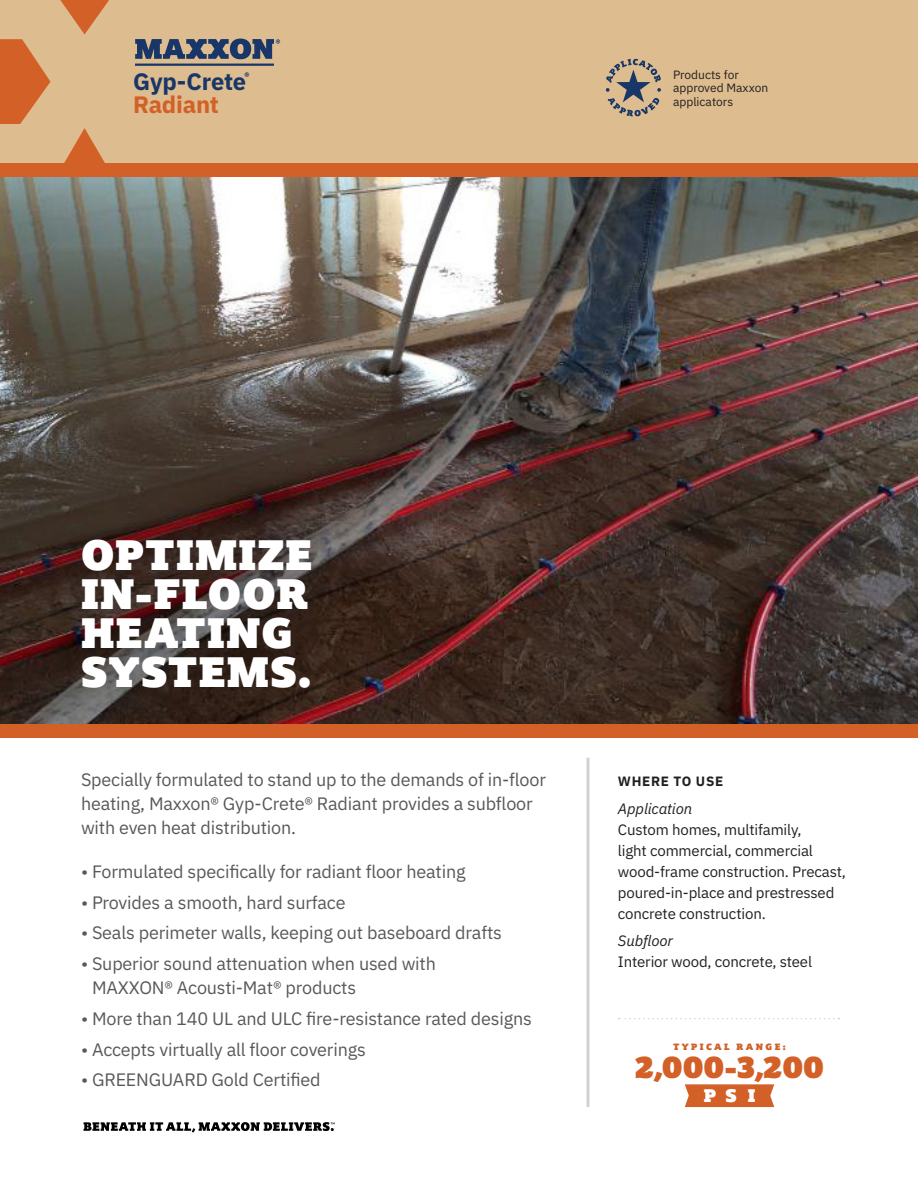
<style>
.page{position:relative;width:918px;height:1188px;background:#fff}
.page>*{position:absolute;margin:0;border:0;box-sizing:border-box;transform-origin:0 0}
.t1{font:42px/39px "Plume Ad";letter-spacing:.03em;color:#fff}
.t2{font:30px "Plume Ad";color:#d26027}
.t3{font:700 23.7px "IBM Plex Sans";letter-spacing:-.01em;color:#183667}
.t4{font:700 23.7px "IBM Plex Sans";letter-spacing:-.01em;color:#d26027}
.t5{font:18px/24px "IBM Plex Sans";letter-spacing:-.01em;color:#57585a}
.t6{font:18px "Plume Ad";color:#fff}
.side_column_text{font:15px/21px "IBM Plex Sans";letter-spacing:-.01em;color:#231f20}
.COVER-SIDEBAR-SUBHEA{font:700 13.5px "IBM Plex Sans";letter-spacing:.05em;color:#231f20}
.t7{font:12px/13.5px "IBM Plex Sans";color:#231f20}
.t8{font:9px "Plume Ad";letter-spacing:.27em;color:#d26027}
.s1{font-style:italic}
</style>
<div class="page">
<img style="left:0;top:177px;width:918px;height:547px">
<div style="left:0;top:0;width:918px;height:163px;background:#ddbc8f"></div>
<div style="left:0;top:163px;width:918px;height:14px;background:#d26027"></div>
<div style="left:0;top:724px;width:918px;height:14px;background:#d26027"></div>
<svg style="left:135px;top:39px;width:145px;height:20px;background:#5b6374"></svg>
<svg style="left:84px;top:1122px;width:251px;height:10px"></svg>
<hr style="left:135px;top:64px;width:139px;height:2px;background:#183667">
<svg style="left:606px;top:59px;width:55px;height:57px;background:#a89884"></svg>
<hr style="left:586px;top:758px;width:4px;height:349px;background:#dcddde">
<div style="left:45px;top:503px;width:302px;height:222px;background:#231f20;opacity:.3"></div>
<svg style="left:619px;top:1018px;width:220px;height:1px"></svg>
<svg style="left:685px;top:1084px;width:89px;height:23px;background:#d46832"></svg>
<p class="t3" style="left:133px;top:62px;width:118px">Gyp-Crete<sup>®</sup></p>
<p class="t4" style="left:133px;top:86px;width:87px">Radiant</p>
<p class="t7" style="left:673px;top:67px;width:97px">Products for approved Maxxon applicators</p>
<p class="t1" style="left:81px;top:535px;width:233px">OPTIMIZE<br>IN-FLOOR<br>HEATING<br>SYSTEMS.</p>
<p class="t5" style="left:81px;top:766px;width:466px">Specially formulated to stand up to the demands of in-floor heating, Maxxon® Gyp-Crete® Radiant provides a subfloor with even heat distribution.</p>
<p class="t5" style="left:81px;top:858px;width:386px">• Formulated specifically for radiant floor heating</p>
<p class="t5" style="left:81px;top:889px;width:266px">• Provides a smooth, hard surface</p>
<p class="t5" style="left:81px;top:920px;width:422px">• Seals perimeter walls, keeping out baseboard drafts</p>
<p class="t5" style="left:92px;top:950px;width:345px;text-indent:-11px">• Superior sound attenuation when used with<br>MAXXON® Acousti-Mat® products</p>
<p class="t5" style="left:81px;top:1005px;width:452px">• More than 140 UL and ULC fire-resistance rated designs</p>
<p class="t5" style="left:81px;top:1036px;width:286px">• Accepts virtually all floor coverings</p>
<p class="t5" style="left:81px;top:1067px;width:241px">• GREENGUARD Gold Certified</p>
<p class="COVER-SIDEBAR-SUBHEA" style="left:618px;top:770px;width:107px">WHERE TO USE</p>
<p class="side_column_text" style="left:618px;top:797px;width:229px"><span class="s1">Application<br></span>Custom homes, multifamily,<br>light commercial, commercial wood-frame construction. Precast, poured-in-place and prestressed concrete construction.</p>
<p class="side_column_text" style="left:618px;top:929px;width:196px"><span class="s1">Subfloor<br></span>Interior wood, concrete, steel</p>
<p class="t8" style="left:673px;top:1041px;width:114px">TYPICAL RANGE:</p>
<p class="t2" style="left:635px;top:1048px;width:191px">2,000-3,200</p>
<p class="t6" style="left:704px;top:1084px;width:53px">PSI</p>
</div>
